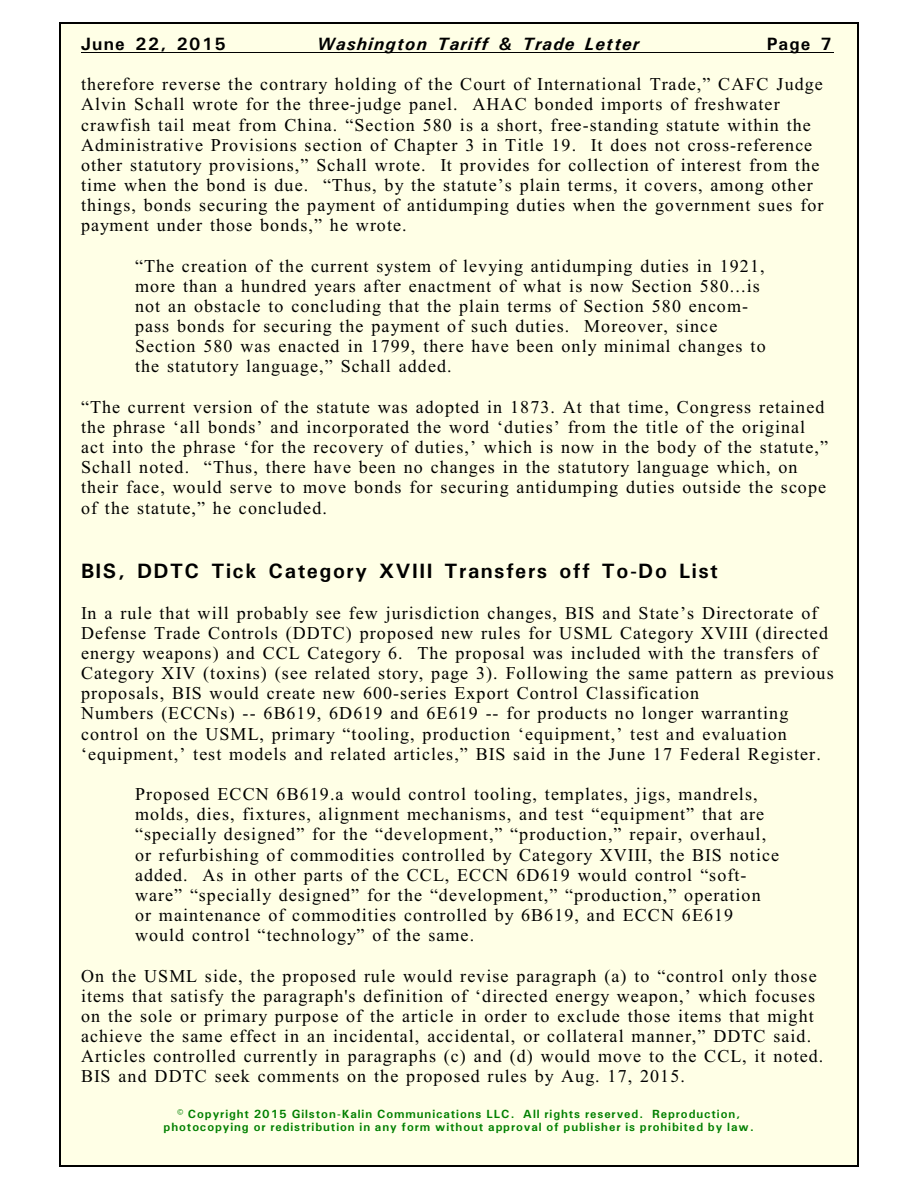
<style>
.page{position:relative;width:918px;height:1188px;background:#fff}
.page>*{position:absolute;margin:0;border:0;box-sizing:border-box;transform-origin:0 0}
.t1{font:700 21px "Univers";letter-spacing:.07em;color:#000}
.t2{font:18px/20.1px "Times New Roman";letter-spacing:.06em;color:#000}
.t3{font:italic 700 18px "Univers";letter-spacing:.065em;color:#000}
.t4{font:700 18px "Univers";letter-spacing:.075em;color:#000}
.t5{font:700 12px/13.6px "Univers";letter-spacing:.075em;color:#008000;text-align:center}
</style>
<div class="page">
<div style="left:59px;top:23px;width:800px;height:1143px;background:#ffffe6"></div>
<hr style="left:59px;top:23px;width:1px;height:1143px;background:#000">
<hr style="left:857px;top:23px;width:2px;height:1143px;background:#000">
<hr style="left:59px;top:23px;width:799px;height:1px;background:#000">
<hr style="left:59px;top:1165px;width:799px;height:1px;background:#000">
<hr style="left:81px;top:52px;width:752px;height:1px;background:#000">
<p class="t4" style="left:81px;top:38px;width:146px">June 22, 2015</p>
<p class="t3" style="left:317px;top:38px;width:324px">Washington Tariff &amp; Trade Letter</p>
<p class="t4" style="left:767px;top:38px;width:67px">Page 7</p>
<p class="t2" style="left:81px;top:76px;width:744px">therefore reverse the contrary holding of the Court of International Trade,” CAFC Judge Alvin Schall wrote for the three-judge panel. AHAC bonded imports of freshwater crawfish tail meat from China. “Section 580 is a short, free-standing statute within the Administrative Provisions section of Chapter 3 in Title 19. It does not cross-reference other statutory provisions,” Schall wrote. It provides for collection of interest from the time when the bond is due. “Thus, by the statute’s plain terms, it covers, among other things, bonds securing the payment of antidumping duties when the government sues for payment under those bonds,” he wrote.</p>
<p class="t2" style="left:135px;top:257px;width:632px">“The creation of the current system of levying antidumping duties in 1921, more than a hundred years after enactment of what is now Section 580...is not an obstacle to concluding that the plain terms of Section 580 encom&shy;pass bonds for securing the payment of such duties. Moreover, since Section 580 was enacted in 1799, there have been only minimal changes to the statutory language,” Schall added.</p>
<p class="t2" style="left:81px;top:398px;width:748px">“The current version of the statute was adopted in 1873. At that time, Congress retained the phrase ‘all bonds’ and incorporated the word ‘duties’ from the title of the original act into the phrase ‘for the recovery of duties,’ which is now in the body of the statute,” Schall noted. “Thus, there have been no changes in the statutory language which, on their face, would serve to move bonds for securing antidumping duties outside the scope of the statute,” he concluded.</p>
<p class="t1" style="left:81px;top:563px;width:639px">BIS, DDTC Tick Category XVIII Transfers off To-Do List</p>
<p class="t2" style="left:81px;top:604px;width:754px">In a rule that will probably see few jurisdiction changes, BIS and State’s Directorate of Defense Trade Controls (DDTC) proposed new rules for USML Category XVIII (directed energy weapons) and CCL Category 6. The proposal was included with the transfers of Category XIV (toxins) (see related story, page 3). Following the same pattern as previous proposals, BIS would create new 600-series Export Control Classification<br>Numbers (ECCNs) -- 6B619, 6D619 and 6E619 -- for products no longer warranting control on the USML, primary “tooling, production ‘equipment,’ test and evaluation ‘equipment,’ test models and related articles,” BIS said in the June 17 Federal Register.</p>
<p class="t2" style="left:135px;top:786px;width:646px">Proposed ECCN 6B619.a would control tooling, templates, jigs, mandrels, molds, dies, fixtures, alignment mechanisms, and test “equipment” that are “specially designed” for the “development,” “production,” repair, overhaul, or refurbishing of commodities controlled by Category XVIII, the BIS notice added. As in other parts of the CCL, ECCN 6D619 would control “soft&shy;ware” “specially designed” for the “development,” “production,” operation or maintenance of commodities controlled by 6B619, and ECCN 6E619 would control “technology” of the same.</p>
<p class="t2" style="left:81px;top:967px;width:744px">On the USML side, the proposed rule would revise paragraph (a) to “control only those items that satisfy the paragraph's definition of ‘directed energy weapon,’ which focuses on the sole or primary purpose of the article in order to exclude those items that might achieve the same effect in an incidental, accidental, or collateral manner,” DDTC said.<br>Articles controlled currently in paragraphs (c) and (d) would move to the CCL, it noted.<br>BIS and DDTC seek comments on the proposed rules by Aug. 17, 2015.</p>
<p class="t5" style="left:164px;top:1108px;width:592px">© Copyright 2015 Gilston-Kalin Communications LLC. All rights reserved. Reproduction, photocopying or redistribution in any form without approval of publisher is prohibited by law.</p>
</div>
